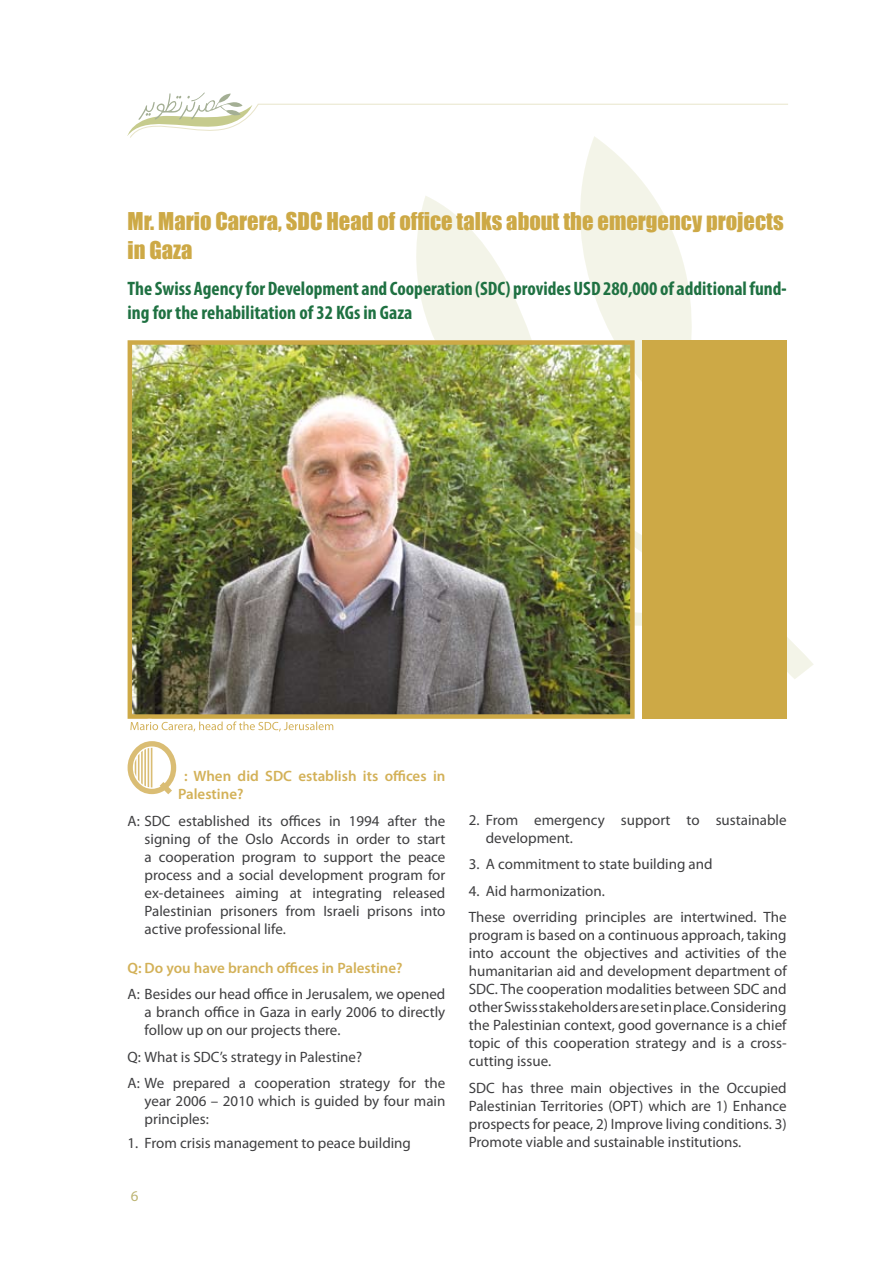
<style>
.page{position:relative;width:893px;height:1276px;background:#fff}
.page>*{position:absolute;margin:0;border:0;box-sizing:border-box;transform-origin:0 0}
.t1{font:22.5px/28.5px "Impact";color:#cda946}
.t2{font:700 condensed 19.5px/23.4px "Myriad Pro";color:#1f7142}
.t3{font:15px/18px "Myriad Pro";color:#3e3e40;text-align:justify}
.t4{font:600 15px/18px "Myriad Pro";color:#d3b158}
</style>
<div class="page">
<svg style="left:127px;top:93px;width:661px;height:45px"></svg>
<svg style="left:333px;top:136px;width:481px;height:543px"></svg>
<img style="left:133px;top:345px;width:497px;height:369px">
<div style="left:128px;top:340px;width:507px;height:379px;border:4px solid #cda946"></div>
<div style="left:642px;top:340px;width:145px;height:379px;background:#cda946"></div>
<svg style="left:128px;top:721px;width:205px;height:73px"></svg>
<h1 class="t1" style="left:128px;top:207px;width:658px">Mr. Mario Carera, SDC Head of office talks about the emergency projects in Gaza</h1>
<h2 class="t2" style="left:128px;top:276px;width:661px">The Swiss Agency for Development and Cooperation (SDC) provides USD 280,000 of additional fundi ing for the rehabilitation of 32 KGs in Gaza</h2>
<p class="t4" style="left:178px;top:766px;width:269px;text-indent:6px">: When did SDC establish its offices in<br>Palestine?</p>
<p class="t3" style="left:145px;top:811px;width:302px;text-indent:-17px">A: SDC established its offices in 1 994 after the signing of the Oslo Accords in order to start a cooperation program to support the peace process and a social development program for ex-detainees aiming at integrating released Palestinian prisoners from Israeli prisons into active professional life.</p>
<p class="t4" style="left:128px;top:958px;width:277px">Q: Do you have branch offices in Palestine?</p>
<p class="t3" style="left:145px;top:985px;width:302px;text-indent:-17px">A: Besides our head office in Jerusalem, we opened a branch office in Gaza in early 2006 to directly follow up on our projects there.</p>
<p class="t3" style="left:128px;top:1043px;width:319px;line-height:26.5px">Q: What is SDC’s strategy in Palestine?<br>A: We prepared a cooperation strategy for the</p>
<p class="t3" style="left:145px;top:1092px;width:302px">year 2006 – 201 0 which is guided by four main principles:</p>
<p class="t3" style="left:128px;top:1134px;width:285px">1 . From crisis management to peace building</p>
<p class="t3" style="left:486px;top:810px;width:302px;text-indent:-17px">2. From emergency support to sustainable development.</p>
<p class="t3" style="left:469px;top:855px;width:245px">3. A commitment to state building and</p>
<p class="t3" style="left:469px;top:877px;width:319px;line-height:26.5px">4. Aid harmonization.<br>These overriding principles are intertwined. The</p>
<p class="t3" style="left:469px;top:926px;width:319px">program is based on a continuous approach, taking into account the objectives and activities of the humanitarian aid and development department of SDC. The cooperation modalities between SDC and other Swiss stakeholders are set in place. Considering the Palestinian context, good governance is a chief topic of this cooperation strategy and is a cross&shy;cutting issue.</p>
<p class="t3" style="left:469px;top:1078px;width:319px">SDC has three main objectives in the Occupied Palestinian Territories (OPT) which are 1 ) Enhance prospects for peace, 2) Improve living conditions. 3)<br>Promote viable and sustainable institutions.</p>
</div>
